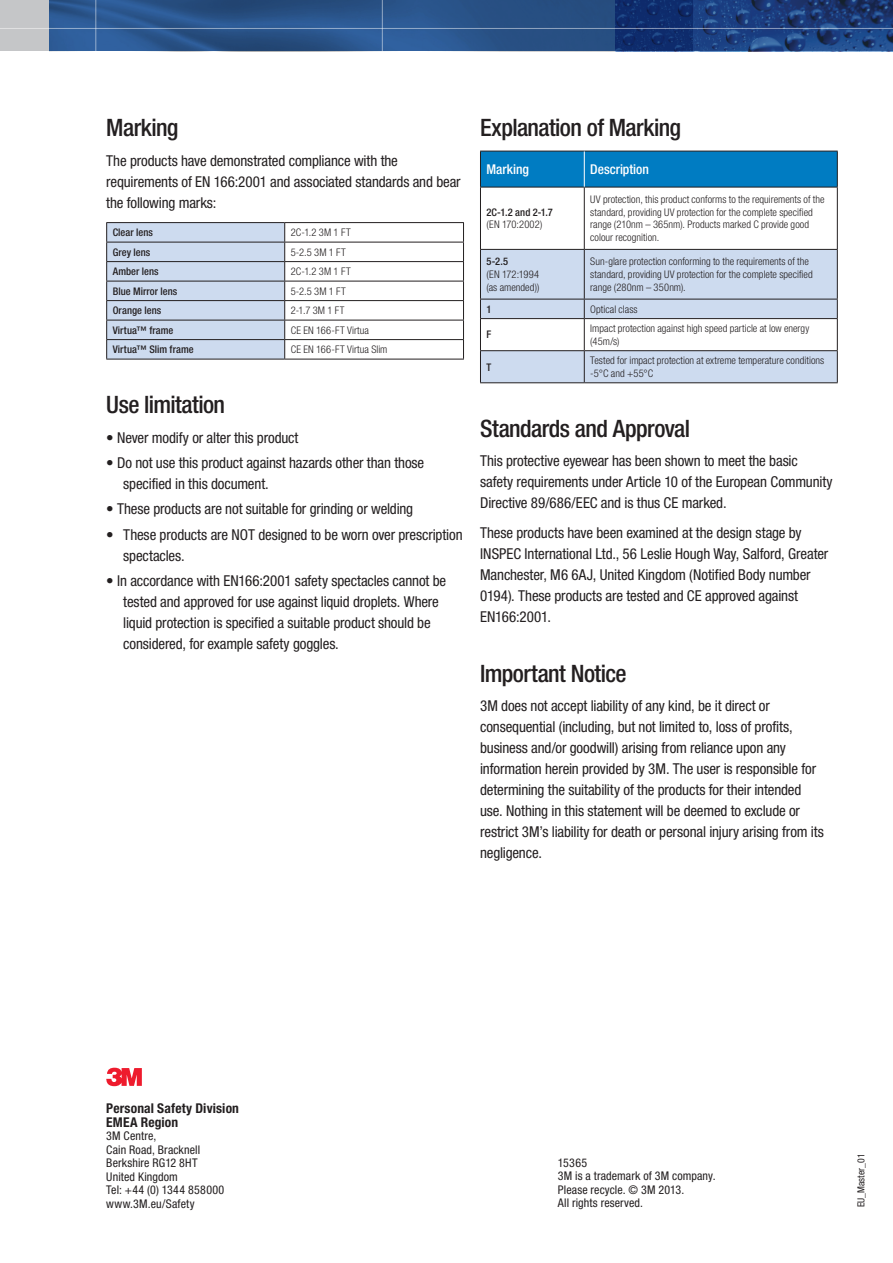
<style>
.page{position:relative;width:893px;height:1263px;background:#fff}
.page>*{position:absolute;margin:0;border:0;box-sizing:border-box;transform-origin:0 0}
.Subhead{font:500 condensed 24px "Helvetica Neue LTW1 G";letter-spacing:-.02em;color:#231f20}
.Body_last_para{font:condensed 15px/21px "Helvetica Neue LTW1 G";letter-spacing:-.01em;color:#231f20}
.Body{font:condensed 15px/21px "Helvetica Neue LTW1 G";letter-spacing:-.01em;color:#231f20}
.Bullets{font:condensed 15px/21px "Helvetica Neue LTW1 G";letter-spacing:-.01em;color:#231f20}
.Last_Bullet{font:condensed 15px/21px "Helvetica Neue LTW1 G";letter-spacing:-.01em;color:#231f20}
.Address_Division_Nam{font:700 condensed 13.5px "Helvetica Neue LTW1 G";letter-spacing:.01em;color:#231f20}
.Table_head{font:500 condensed 13.5px "Helvetica Neue LTW1 G";color:#fff}
.Address_Copy{font:condensed 12px "Helvetica Neue LTW1 G";letter-spacing:.01em;color:#231f20}
.Table_body_reduced{font:300 condensed 10.5px/12.6px "Helvetica Neue LTW1 G";letter-spacing:.005em;color:#231f20}
.Table_subhead_reduce{font:500 condensed 10.5px "Helvetica Neue LTW1 G";letter-spacing:.005em;color:#231f20}
.t1{font:condensed 9.75px "Helvetica Neue LTW1 G";color:#231f20}
</style>
<div class="page">
<hr style="left:106px;top:222px;width:179px;height:1px;background:#231f20">
<hr style="left:285px;top:222px;width:179px;height:1px;background:#231f20">
<hr style="left:106px;top:359px;width:179px;height:1px;background:#231f20">
<svg style="left:106px;top:223px;width:179px;height:136px;background:#c3d0e3"></svg>
<svg style="left:463px;top:223px;width:1px;height:136px"></svg>
<hr style="left:285px;top:242px;width:179px;height:1px;background:#231f20">
<hr style="left:285px;top:261px;width:179px;height:1px;background:#231f20">
<hr style="left:285px;top:281px;width:179px;height:1px;background:#231f20">
<hr style="left:285px;top:300px;width:179px;height:1px;background:#231f20">
<hr style="left:285px;top:320px;width:179px;height:1px;background:#231f20">
<hr style="left:285px;top:339px;width:179px;height:1px;background:#231f20">
<hr style="left:285px;top:359px;width:179px;height:1px;background:#231f20">
<div style="left:481px;top:152px;width:356px;height:35px;background:#007cc2"></div>
<svg style="left:481px;top:250px;width:356px;height:132px;fill:#cddbef"></svg>
<hr style="left:480px;top:187px;width:1px;height:62px;background:#231f20">
<hr style="left:584px;top:187px;width:1px;height:62px;background:#231f20">
<hr style="left:837px;top:187px;width:1px;height:62px;background:#231f20">
<hr style="left:480px;top:249px;width:104px;height:1px;background:#231f20">
<hr style="left:480px;top:250px;width:1px;height:49px;background:#231f20">
<hr style="left:584px;top:249px;width:254px;height:1px;background:#231f20">
<hr style="left:584px;top:250px;width:1px;height:49px;background:#231f20">
<hr style="left:837px;top:250px;width:1px;height:49px;background:#231f20">
<hr style="left:480px;top:299px;width:104px;height:1px;background:#231f20">
<svg style="left:480px;top:299px;width:1px;height:19px"></svg>
<hr style="left:584px;top:299px;width:254px;height:1px;background:#231f20">
<svg style="left:584px;top:299px;width:1px;height:19px"></svg>
<svg style="left:837px;top:299px;width:1px;height:19px"></svg>
<hr style="left:480px;top:318px;width:104px;height:1px;background:#231f20">
<hr style="left:480px;top:319px;width:1px;height:31px;background:#231f20">
<hr style="left:584px;top:318px;width:254px;height:1px;background:#231f20">
<hr style="left:584px;top:319px;width:1px;height:31px;background:#231f20">
<hr style="left:837px;top:319px;width:1px;height:31px;background:#231f20">
<hr style="left:480px;top:350px;width:104px;height:1px;background:#231f20">
<hr style="left:480px;top:351px;width:1px;height:31px;background:#231f20">
<hr style="left:584px;top:350px;width:254px;height:1px;background:#231f20">
<hr style="left:584px;top:351px;width:1px;height:31px;background:#231f20">
<hr style="left:837px;top:351px;width:1px;height:31px;background:#231f20">
<hr style="left:480px;top:382px;width:104px;height:1px;background:#231f20">
<hr style="left:584px;top:382px;width:254px;height:1px;background:#231f20">
<hr style="left:480px;top:151px;width:104px;height:1px;background:#231f20">
<hr style="left:480px;top:151px;width:1px;height:36px;background:#231f20">
<hr style="left:584px;top:151px;width:254px;height:1px;background:#231f20">
<hr style="left:837px;top:151px;width:1px;height:36px;background:#231f20">
<hr style="left:480px;top:187px;width:104px;height:1px;background:#231f20">
<hr style="left:584px;top:187px;width:254px;height:1px;background:#231f20">
<hr style="left:584px;top:151px;width:1px;height:36px;background:#fff">
<div style="left:0;top:0;width:893px;height:51px;background:#c5c6c8"></div>
<svg style="left:49px;top:0;width:844px;height:51px;background:#244b84"></svg>
<hr style="left:95px;top:0;width:1px;height:64px;background:#fff">
<hr style="left:382px;top:0;width:1px;height:66px;background:#fff">
<hr style="left:0;top:28px;width:893px;height:1px;background:#fff">
<svg style="left:106px;top:1068px;width:36px;height:18px"></svg>
<p class="Subhead" style="left:106px;top:113px;width:74px">Marking</p>
<p class="Body" style="left:106px;top:150px;width:356px">The products have demonstrated compliance with the requirements of EN 166:2001 and associated standards and bear the following marks:</p>
<p class="Table_subhead_reduce" style="left:113px;top:226px;width:42px">Clear lens</p>
<p class="Table_body_reduced" style="left:291px;top:226px;width:61px">2C-1.2 3M 1 FT</p>
<p class="Table_subhead_reduce" style="left:113px;top:246px;width:39px">Grey lens</p>
<p class="Table_body_reduced" style="left:291px;top:246px;width:57px">5-2.5 3M 1 FT</p>
<p class="Table_subhead_reduce" style="left:113px;top:265px;width:48px">Amber lens</p>
<p class="Table_body_reduced" style="left:291px;top:265px;width:61px">2C-1.2 3M 1 FT</p>
<p class="Table_subhead_reduce" style="left:113px;top:285px;width:66px">Blue Mirror lens</p>
<p class="Table_body_reduced" style="left:291px;top:285px;width:57px">5-2.5 3M 1 FT</p>
<p class="Table_subhead_reduce" style="left:113px;top:304px;width:50px">Orange lens</p>
<p class="Table_body_reduced" style="left:291px;top:304px;width:55px">2-1.7 3M 1 FT</p>
<p class="Table_subhead_reduce" style="left:113px;top:323px;width:62px">Virtua™ frame</p>
<p class="Table_body_reduced" style="left:291px;top:324px;width:80px">CE EN 166-FT Virtua</p>
<p class="Table_subhead_reduce" style="left:113px;top:343px;width:83px">Virtua™ Slim frame</p>
<p class="Table_body_reduced" style="left:291px;top:343px;width:98px">CE EN 166-FT Virtua Slim</p>
<p class="Subhead" style="left:106px;top:390px;width:120px">Use limitation</p>
<p class="Bullets" style="left:106px;top:427px;width:194px">• Never modify or alter this product</p>
<p class="Bullets" style="left:123px;top:452px;width:302px;text-indent:-17px">• Do not use this product against hazards other than those specified in this document.</p>
<p class="Bullets" style="left:106px;top:498px;width:308px">• These products are not suitable for grinding or welding</p>
<p class="Bullets" style="left:123px;top:524px;width:341px;text-indent:-17px">• These products are NOT designed to be worn over prescription spectacles.</p>
<p class="Last_Bullet" style="left:123px;top:570px;width:324px;text-indent:-17px">• In accordance with EN166:2001 safety spectacles cannot be tested and approved for use against liquid droplets. Where liquid protection is specified a suitable product should be considered, for example safety goggles.</p>
<p class="Subhead" style="left:480px;top:113px;width:202px">Explanation of Marking</p>
<p class="Table_head" style="left:486px;top:161px;width:44px">Marking</p>
<p class="Table_head" style="left:590px;top:161px;width:60px">Description</p>
<p class="Table_subhead_reduce" style="left:486px;top:206px;width:68px">2C-1.2 and 2-1.7</p>
<p class="Table_body_reduced" style="left:486px;top:218px;width:57px">(EN 170:2002)</p>
<p class="Table_body_reduced" style="left:590px;top:193px;width:236px">UV protection, this product conforms to the requirements of the standard, providing UV protection for the complete specified range (210nm – 365nm). Products marked C provide good colour recognition.</p>
<p class="Table_subhead_reduce" style="left:486px;top:255px;width:23px">5-2.5</p>
<p class="Table_body_reduced" style="left:486px;top:268px;width:54px">(EN 172:1994</p>
<p class="Table_body_reduced" style="left:486px;top:281px;width:54px">(as amended))</p>
<p class="Table_body_reduced" style="left:590px;top:255px;width:224px">Sun-glare protection conforming to the requirements of the standard, providing UV protection for the complete specified range (280nm – 350nm).</p>
<p class="Table_subhead_reduce" style="left:486px;top:303px;width:7px">1</p>
<p class="Table_body_reduced" style="left:590px;top:303px;width:49px">Optical class</p>
<p class="Table_subhead_reduce" style="left:486px;top:328px;width:6px">F</p>
<p class="Table_body_reduced" style="left:590px;top:322px;width:220px">Impact protection against high speed particle at low energy (45m/s)</p>
<p class="Table_subhead_reduce" style="left:486px;top:360px;width:6px">T</p>
<p class="Table_body_reduced" style="left:590px;top:354px;width:235px">Tested for impact protection at extreme temperature conditions -5°C and +55°C</p>
<p class="Subhead" style="left:480px;top:414px;width:211px">Standards and Approval</p>
<p class="Body" style="left:480px;top:451px;width:354px">This protective eyewear has been shown to meet the basic safety requirements under Article 10 of the European Community<br>Directive 89/686/EEC and is thus CE marked.</p>
<p class="Body_last_para" style="left:480px;top:522px;width:350px">These products have been examined at the design stage by INSPEC International Ltd., 56 Leslie Hough Way, Salford, Greater Manchester, M6 6AJ, United Kingdom (Notified Body number 0194). These products are tested and CE approved against EN166:2001.</p>
<p class="Subhead" style="left:480px;top:659px;width:148px">Important Notice</p>
<p class="Body_last_para" style="left:480px;top:695px;width:345px">3M does not accept liability of any kind, be it direct or consequential (including, but not limited to, loss of profits, business and/or goodwill) arising from reliance upon any information herein provided by 3M. The user is responsible for determining the suitability of the products for their intended use. Nothing in this statement will be deemed to exclude or restrict 3M’s liability for death or personal injury arising from its negligence.</p>
<p class="Address_Division_Nam" style="left:106px;top:1100px;width:134px">Personal Safety Division</p>
<p class="Address_Division_Nam" style="left:106px;top:1114px;width:73px">EMEA Region</p>
<p class="Address_Copy" style="left:106px;top:1129px;width:52px">3M Centre,</p>
<p class="Address_Copy" style="left:106px;top:1142px;width:95px">Cain Road, Bracknell</p>
<p class="Address_Copy" style="left:106px;top:1156px;width:93px">Berkshire RG12 8HT</p>
<p class="Address_Copy" style="left:106px;top:1169px;width:73px">United Kingdom</p>
<p class="Address_Copy" style="left:106px;top:1183px;width:120px">Tel: +44 (0) 1344 858000</p>
<p class="Address_Copy" style="left:106px;top:1196px;width:90px">www.3M.eu/Safety</p>
<p class="Address_Copy" style="left:558px;top:1155px;width:31px">15365</p>
<p class="Address_Copy" style="left:558px;top:1169px;width:159px">3M is a trademark of 3M company.</p>
<p class="Address_Copy" style="left:558px;top:1182px;width:128px">Please recycle. © 3M 2013.</p>
<p class="Address_Copy" style="left:558px;top:1196px;width:87px">All rights reserved.</p>
<p class="t1" style="left:855px;top:1207px;width:55px;rotate:-90deg">EU_Master_01</p>
</div>
